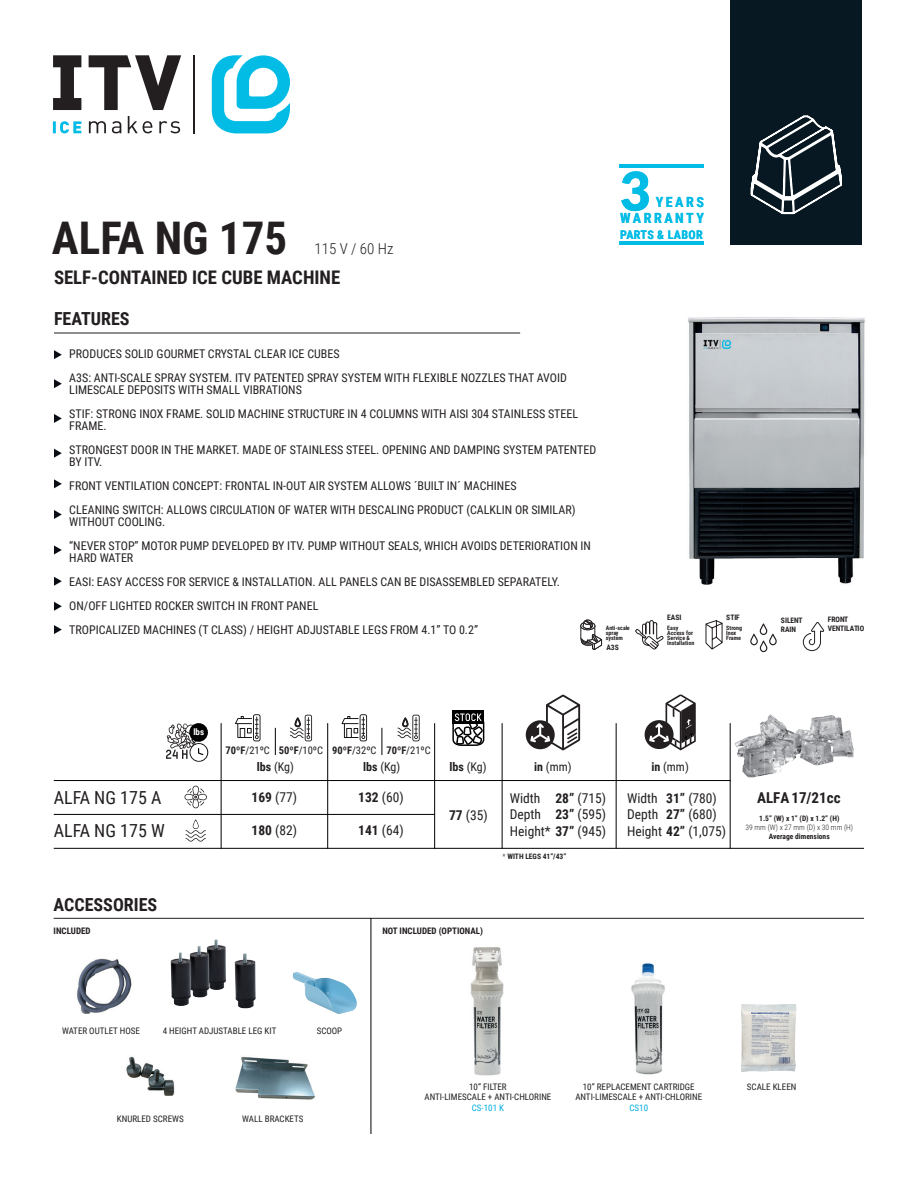
<style>
.page{position:relative;width:918px;height:1188px;background:#fff}
.page>*{position:absolute;margin:0;border:0;box-sizing:border-box;transform-origin:0 0}
.t1{font:900 53.4px "Lato";color:#02bce5}
.t2{font:700 45px "Roboto Condensed";color:#231f20}
.t3{font:700 18.75px "Roboto Condensed";color:#231f20}
.t4{font:18px "Roboto Condensed";color:#231f20}
.t5{font:700 18px "Roboto Condensed";color:#231f20}
.t6{font:700 15px "Roboto Condensed";color:#231f20}
.t7{font:300 15px "Roboto Condensed";color:#231f20}
.t8{font:700 13.95px/16.8px "Roboto Condensed";letter-spacing:.18em;color:#02bce5;text-align:right}
.t9{font:13.5px/16.2px "Roboto Condensed";color:#231f20}
.t10{font:12px/24px "Roboto Condensed";color:#231f20}
.t11{font:700 12px "Roboto Condensed";letter-spacing:.03em;color:#02bce5}
.t12{font:10.5px "Roboto Condensed";color:#231f20}
.t13{font:9px/10.8px "Roboto Condensed";color:#231f20;text-align:center}
.t14{font:700 9px "Roboto Condensed";color:#231f20}
.t15{font:9px "Roboto Condensed";color:#00aee2}
.t16{font:700 9px "Roboto Condensed";color:#fff}
.t17{font:700 7.5px/9px "Roboto Condensed";color:#231f20}
.t18{font:300 7.5px "Roboto Condensed";color:#231f20}
.t19{font:700 6px/5.1px "Roboto Condensed";color:#231f20}
.s1{font-weight:700}
.s2{font-weight:300}
</style>
<div class="page">
<div style="left:730px;top:0;width:131px;height:245px;background:#071822"></div>
<hr style="left:193px;top:55px;width:2px;height:79px;background:#231f20">
<svg style="left:212px;top:55px;width:78px;height:78px"></svg>
<svg style="left:89px;top:116px;width:91px;height:17px"></svg>
<svg style="left:53px;top:121px;width:28px;height:12px"></svg>
<svg style="left:53px;top:55px;width:128px;height:55px"></svg>
<svg style="left:750px;top:115px;width:92px;height:100px"></svg>
<hr style="left:54px;top:333px;width:466px;height:1px;background:#231f20">
<hr style="left:54px;top:918px;width:810px;height:1px;background:#231f20">
<svg style="left:635px;top:620px;width:29px;height:30px"></svg>
<svg style="left:580px;top:619px;width:23px;height:31px"></svg>
<svg style="left:705px;top:620px;width:18px;height:30px"></svg>
<svg style="left:802px;top:622px;width:23px;height:30px"></svg>
<svg style="left:750px;top:623px;width:27px;height:29px"></svg>
<hr style="left:371px;top:918px;width:1px;height:216px;background:#000">
<img style="left:77px;top:959px;width:55px;height:55px">
<img style="left:179px;top:939px;width:37px;height:21px">
<img style="left:293px;top:972px;width:64px;height:42px">
<svg style="left:54px;top:350px;width:8px;height:9px"></svg>
<svg style="left:54px;top:379px;width:8px;height:9px"></svg>
<svg style="left:54px;top:414px;width:8px;height:9px"></svg>
<svg style="left:54px;top:449px;width:8px;height:9px"></svg>
<svg style="left:54px;top:479px;width:8px;height:9px"></svg>
<svg style="left:54px;top:510px;width:8px;height:9px"></svg>
<svg style="left:54px;top:545px;width:8px;height:9px"></svg>
<svg style="left:54px;top:577px;width:8px;height:9px"></svg>
<svg style="left:54px;top:602px;width:8px;height:9px"></svg>
<svg style="left:54px;top:625px;width:8px;height:9px"></svg>
<img style="left:735px;top:721px;width:30px;height:57px">
<img style="left:764px;top:714px;width:30px;height:61px">
<img style="left:794px;top:715px;width:59px;height:31px">
<img style="left:794px;top:746px;width:30px;height:20px">
<img style="left:824px;top:746px;width:30px;height:18px">
<hr style="left:619px;top:242px;width:85px;height:3px;background:#02bce5">
<hr style="left:619px;top:165px;width:85px;height:3px;background:#02bce5">
<svg style="left:184px;top:786px;width:23px;height:22px"></svg>
<hr style="left:54px;top:780px;width:677px;height:1px;background:#000">
<hr style="left:54px;top:814px;width:381px;height:1px;background:#000">
<hr style="left:54px;top:848px;width:810px;height:1px;background:#000">
<hr style="left:221px;top:723px;width:1px;height:126px;background:#000">
<hr style="left:327px;top:723px;width:1px;height:126px;background:#000">
<hr style="left:502px;top:723px;width:1px;height:126px;background:#000">
<hr style="left:434px;top:723px;width:1px;height:126px;background:#000">
<hr style="left:616px;top:723px;width:1px;height:126px;background:#000">
<hr style="left:730px;top:723px;width:1px;height:126px;background:#000">
<svg style="left:275px;top:728px;width:1px;height:27px"></svg>
<svg style="left:235px;top:714px;width:26px;height:27px"></svg>
<svg style="left:290px;top:715px;width:22px;height:26px"></svg>
<svg style="left:382px;top:728px;width:1px;height:27px"></svg>
<svg style="left:342px;top:714px;width:25px;height:27px"></svg>
<svg style="left:398px;top:715px;width:22px;height:26px"></svg>
<div style="left:526px;top:720px;width:29px;height:29px;background:#231f20;border-radius:50%"></div>
<svg style="left:530px;top:695px;width:50px;height:55px"></svg>
<div style="left:645px;top:720px;width:29px;height:29px;background:#231f20;border-radius:50%"></div>
<svg style="left:649px;top:695px;width:47px;height:55px"></svg>
<svg style="left:166px;top:724px;width:42px;height:38px"></svg>
<div style="left:189px;top:723px;width:19px;height:19px;background:#000;border-radius:50%"></div>
<svg style="left:186px;top:819px;width:20px;height:23px"></svg>
<div style="left:452px;top:710px;width:32px;height:14px;background:#000"></div>
<svg style="left:452px;top:713px;width:32px;height:33px"></svg>
<img style="left:126px;top:1056px;width:49px;height:40px">
<img style="left:235px;top:1056px;width:80px;height:44px">
<img style="left:688px;top:317px;width:177px;height:268px">
<img style="left:470px;top:947px;width:34px;height:129px">
<img style="left:631px;top:963px;width:34px;height:112px">
<img style="left:741px;top:1004px;width:55px;height:68px">
<h2 class="t2" style="left:52px;top:207px;width:237px">ALFA NG 175</h2>
<p class="t7" style="left:315px;top:238px;width:81px">115 V / 60 Hz</p>
<h3 class="t3" style="left:54px;top:264px;width:288px">SELF-CONTAINED ICE CUBE MACHINE</h3>
<h1 class="t1" style="left:619px;top:160px;width:32px">3</h1>
<p class="t11" style="left:620px;top:226px;width:84px">PARTS &amp; LABOR</p>
<p class="t8" style="left:620px;top:193px;width:85px">YEARS<br>WARRANTY</p>
<h3 class="t5" style="left:54px;top:306px;width:77px">FEATURES</h3>
<p class="t10" style="left:69px;top:341px;width:499px">PRODUCES SOLID GOURMET CRYSTAL CLEAR ICE CUBES<br>A3S: ANTI-SCALE SPRAY SYSTEM. ITV PATENTED SPRAY SYSTEM WITH FLEXIBLE NOZZLES THAT AVOID</p>
<p class="t10" style="left:69px;top:377px;width:510px">LIMESCALE DEPOSITS WITH SMALL VIBRATIONS<br>STIF: STRONG INOX FRAME. SOLID MACHINE STRUCTURE IN 4 COLUMNS WITH AISI 304 STAINLESS STEEL</p>
<p class="t10" style="left:69px;top:413px;width:528px">FRAME.<br>STRONGEST DOOR IN THE MARKET. MADE OF STAINLESS STEEL. OPENING AND DAMPING SYSTEM PATENTED</p>
<p class="t10" style="left:69px;top:449px;width:508px">BY ITV.<br>FRONT VENTILATION CONCEPT: FRONTAL IN-OUT AIR SYSTEM ALLOWS ´BUILT IN´ MACHINES<br>CLEANING SWITCH: ALLOWS CIRCULATION OF WATER WITH DESCALING PRODUCT (CALKLIN OR SIMILAR)</p>
<p class="t10" style="left:69px;top:509px;width:523px">WITHOUT COOLING.<br>“NEVER STOP” MOTOR PUMP DEVELOPED BY ITV. PUMP WITHOUT SEALS, WHICH AVOIDS DETERIORATION IN</p>
<p class="t10" style="left:69px;top:545px;width:492px">HARD WATER<br>EASI: EASY ACCESS FOR SERVICE &amp; INSTALLATION. ALL PANELS CAN BE DISASSEMBLED SEPARATELY.<br>ON/OFF LIGHTED ROCKER SWITCH IN FRONT PANEL<br>TROPICALIZED MACHINES (T CLASS) / HEIGHT ADJUSTABLE LEGS FROM 4.1” TO 0.2”</p>
<p class="t19" style="left:606px;top:625px;width:26px">Anti-scale spray system</p>
<p class="t17" style="left:606px;top:643px;width:14px">A3S</p>
<p class="t17" style="left:667px;top:613px;width:16px">EASI</p>
<p class="t19" style="left:667px;top:625px;width:29px">Easy<br>Access for<br>Service &amp;<br>Installation</p>
<p class="t17" style="left:726px;top:613px;width:15px">STIF</p>
<p class="t19" style="left:726px;top:625px;width:17px">Strong<br>Inox<br>Frame</p>
<p class="t16" style="left:193px;top:726px;width:12px">lbs</p>
<p class="t12" style="left:226px;top:743px;width:207px"><span class="s1">70ºF</span>/21ºC <span class="s1">50ºF</span>/10ºC <span class="s1">90ºF</span>/32ºC <span class="s1">70ºF</span>/21ºC</p>
<p class="t10" style="left:257px;top:754px;width:39px"><span class="s1">lbs</span> (Kg)</p>
<p class="t10" style="left:363px;top:754px;width:39px"><span class="s1">lbs</span> (Kg)</p>
<p class="t10" style="left:450px;top:754px;width:39px"><span class="s1">lbs</span> (Kg)</p>
<p class="t10" style="left:534px;top:754px;width:39px"><span class="s1">in</span> (mm)</p>
<p class="t10" style="left:652px;top:754px;width:39px"><span class="s1">in</span> (mm)</p>
<p class="t17" style="left:781px;top:615px;width:23px">SILENT<br>RAIN</p>
<p class="t17" style="left:828px;top:615px;width:38px">FRONT<br>VENTILATIO</p>
<h3 class="t4" style="left:54px;top:785px;width:109px">ALFA NG 175 A</h3>
<h3 class="t4" style="left:54px;top:818px;width:112px">ALFA NG 175 W</h3>
<h3 class="t5" style="left:54px;top:892px;width:105px">ACCESSORIES</h3>
<p class="t9" style="left:252px;top:789px;width:47px"><span class="s1">169</span> (77)</p>
<p class="t9" style="left:252px;top:822px;width:47px"><span class="s1">180</span> (82)</p>
<p class="t9" style="left:358px;top:789px;width:47px"><span class="s1">132</span> (60)</p>
<p class="t9" style="left:358px;top:822px;width:47px"><span class="s1">141</span> (64)</p>
<p class="t9" style="left:449px;top:807px;width:40px"><span class="s1">77</span> (35)</p>
<p class="t14" style="left:54px;top:924px;width:39px">INCLUDED</p>
<p class="t14" style="left:382px;top:924px;width:102px">NOT INCLUDED (OPTIONAL)</p>
<p class="t9" style="left:555px;top:790px;width:52px"><span class="s1">28”</span> (715)<br><span class="s1">23”</span> (595)</p>
<p class="t9" style="left:666px;top:790px;width:52px"><span class="s1">31”</span> (780)<br><span class="s1">27”</span> (680)</p>
<p class="t9" style="left:510px;top:790px;width:98px">Width<br>Depth<br>Height* <span class="s1">37”</span> (945)</p>
<p class="t9" style="left:627px;top:790px;width:101px">Width<br>Depth<br>Height <span class="s1">42”</span> (1,075)</p>
<p class="t17" style="left:502px;top:852px;width:65px"><span class="s2">*</span> WITH LEGS 41”/43”</p>
<p class="t6" style="left:757px;top:787px;width:85px">ALFA 17/21cc</p>
<p class="t17" style="left:759px;top:814px;width:82px">1.5” (W) x 1” (D) x 1.2” (H)</p>
<p class="t18" style="left:746px;top:822px;width:109px">39 mm (W) x 27 mm (D) x 30 mm (H)</p>
<p class="t17" style="left:769px;top:832px;width:62px">Average dimensions</p>
<p class="t13" style="left:62px;top:1025px;width:79px">WATER OUTLET HOSE</p>
<p class="t13" style="left:163px;top:1025px;width:115px">4 HEIGHT ADJUSTABLE LEG KIT</p>
<p class="t13" style="left:317px;top:1025px;width:27px">SCOOP</p>
<p class="t13" style="left:117px;top:1113px;width:68px">KNURLED SCREWS</p>
<p class="t13" style="left:242px;top:1113px;width:63px">WALL BRACKETS</p>
<p class="t13" style="left:469px;top:1081px;width:39px">10” FILTER</p>
<p class="t13" style="left:747px;top:1081px;width:51px">SCALE KLEEN</p>
<p class="t13" style="left:425px;top:1092px;width:128px">ANTI-LIMESCALE + ANTI-CHLORINE</p>
<p class="t15" style="left:472px;top:1102px;width:34px">CS-101 K</p>
<p class="t13" style="left:575px;top:1081px;width:128px">10” REPLACEMENT CARTRIDGE<br>ANTI-LIMESCALE + ANTI-CHLORINE</p>
<p class="t15" style="left:629px;top:1102px;width:20px">CS10</p>
</div>
